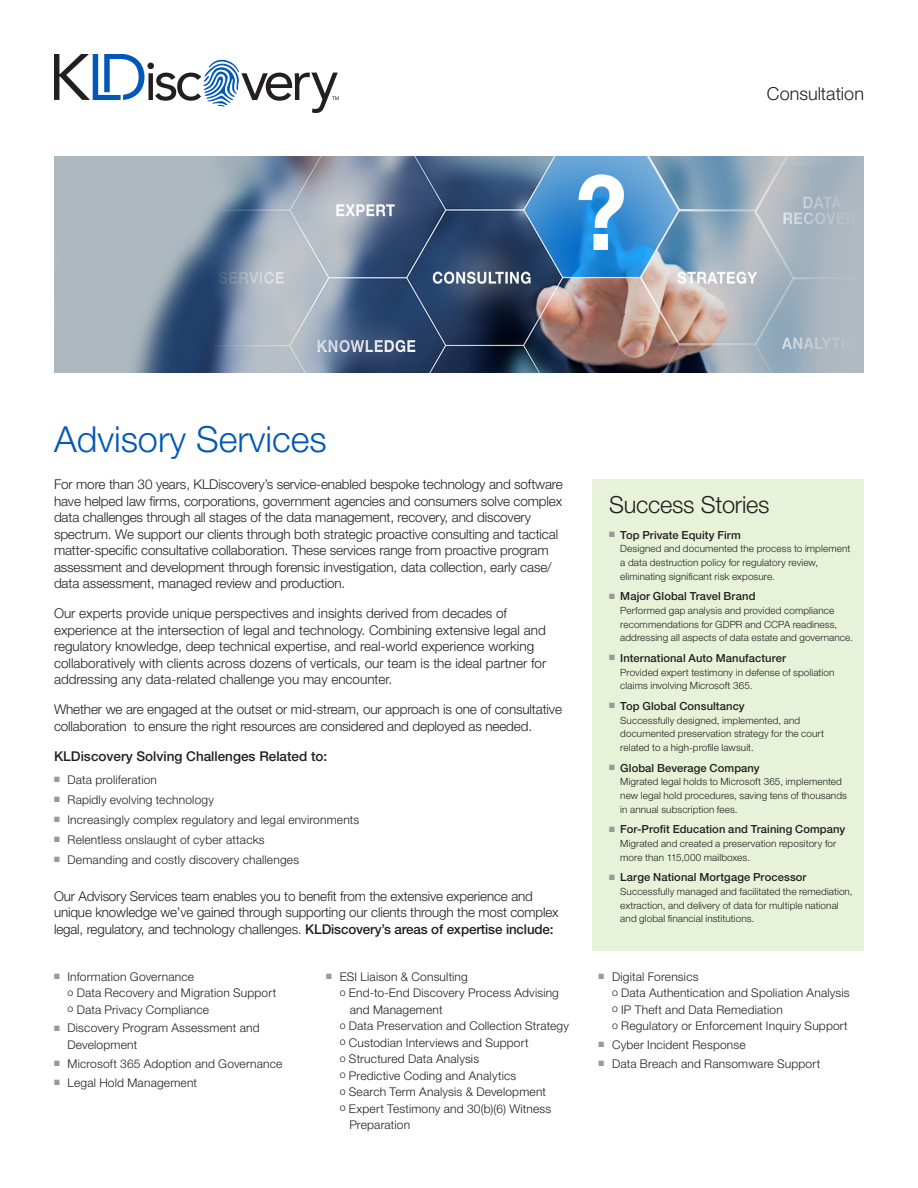
<style>
.page{position:relative;width:918px;height:1188px;background:#fff}
.page>*{position:absolute;margin:0;border:0;box-sizing:border-box;transform-origin:0 0}
.Headline{font:300 36px "Helvetica Neue LT Std";color:#0058b8}
.Feature_Callout{font:300 23.55px "Helvetica Neue LT Std";letter-spacing:-.01em;color:#231f20}
.t1{font:300 18px "Helvetica Neue LT Std";color:#231f20}
.Body{font:300 13.5px/16.5px "Helvetica Neue LT Std";letter-spacing:-.01em;color:#231f20}
.Subhead_2{font:500 13.5px "Helvetica Neue LT Std";color:#231f20}
.t2{font:300 12px/16.5px "Helvetica Neue LT Std";letter-spacing:.015em;color:#231f20}
.t3{font:500 11.1px "Helvetica Neue LT Std";letter-spacing:.01em;color:#231f20}
.t4{font:300 9.9px/13.6px "Helvetica Neue LT Std";letter-spacing:.01em;color:#231f20}
.s1{font-weight:500}
.s2{font-size:10.5px}
</style>
<div class="page">
<svg style="left:54px;top:54px;width:285px;height:59px"></svg>
<img style="left:55px;top:157px;width:808px;height:215px">
<div style="left:593px;top:479px;width:271px;height:471px;background:#e7f2d8"></div>
<h3 class="t1" style="left:767px;top:83px;width:99px">Consultation</h3>
<p class="Headline" style="left:54px;top:417px;width:274px">Advisory Services</p>
<p class="Body" style="left:54px;top:476px;width:510px">For more than 30 years, KLDiscovery’s service-enabled bespoke technology and software have helped law firms, corporations, government agencies and consumers solve complex data challenges through all stages of the data management, recovery, and discovery spectrum. We support our clients through both strategic proactive consulting and tactical matter-specific consultative collaboration. These services range from proactive program assessment and development through forensic investigation, data collection, early case/ data assessment, managed review and production.</p>
<p class="Body" style="left:54px;top:605px;width:494px">Our experts provide unique perspectives and insights derived from decades of experience at the intersection of legal and technology. Combining extensive legal and regulatory knowledge, deep technical expertise, and real-world experience working collaboratively with clients across dozens of verticals, our team is the ideal partner for addressing any data-related challenge you may encounter.</p>
<p class="Body" style="left:54px;top:701px;width:510px">Whether we are engaged at the outset or mid-stream, our approach is one of consultative collaboration to ensure the right resources are considered and deployed as needed.</p>
<p class="Subhead_2" style="left:54px;top:748px;width:275px">KLDiscovery Solving Challenges Related to:</p>
<p class="t2" style="left:68px;top:771px;width:91px">Data proliferation</p>
<p class="t2" style="left:68px;top:791px;width:148px">Rapidly evolving technology</p>
<p class="t2" style="left:68px;top:811px;width:293px">Increasingly complex regulatory and legal environments</p>
<p class="t2" style="left:68px;top:831px;width:199px">Relentless onslaught of cyber attacks</p>
<p class="t2" style="left:68px;top:851px;width:233px">Demanding and costly discovery challenges</p>
<p class="Body" style="left:54px;top:887px;width:506px">Our Advisory Services team enables you to benefit from the extensive experience and unique knowledge we’ve gained through supporting our clients through the most complex legal, regulatory, and technology challenges. <span class="s1">KLDiscovery’s areas of expertise include:</span></p>
<p class="t2" style="left:68px;top:968px;width:210px">Information Governance<br><span class="s2">o</span> Data Recovery and Migration Support <span class="s2">o</span> Data Privacy Compliance</p>
<p class="t2" style="left:68px;top:1020px;width:194px">Discovery Program Assessment and<br>Development</p>
<p class="t2" style="left:68px;top:1055px;width:216px">Microsoft 365 Adoption and Governance</p>
<p class="t2" style="left:68px;top:1074px;width:131px">Legal Hold Management</p>
<p class="t2" style="left:340px;top:968px;width:130px">ESI Liaison &amp; Consulting</p>
<p class="t2" style="left:340px;top:984px;width:221px"><span class="s2">o</span> End-to-End Discovery Process Advising</p>
<p class="t2" style="left:350px;top:1001px;width:94px">and Management</p>
<p class="t2" style="left:340px;top:1017px;width:231px"><span class="s2">o</span> Data Preservation and Collection Strategy</p>
<p class="t2" style="left:340px;top:1034px;width:190px"><span class="s2">o</span> Custodian Interviews and Support</p>
<p class="t2" style="left:340px;top:1050px;width:141px"><span class="s2">o</span> Structured Data Analysis</p>
<p class="t2" style="left:340px;top:1067px;width:178px"><span class="s2">o</span> Predictive Coding and Analytics</p>
<p class="t2" style="left:340px;top:1083px;width:208px"><span class="s2">o</span> Search Term Analysis &amp; Development</p>
<p class="t2" style="left:340px;top:1100px;width:213px"><span class="s2">o</span> Expert Testimony and 30(b)(6) Witness</p>
<p class="t2" style="left:349px;top:1116px;width:62px">Preparation</p>
<p class="Feature_Callout" style="left:609px;top:490px;width:162px">Success Stories</p>
<p class="t3" style="left:620px;top:528px;width:122px">Top Private Equity Firm</p>
<p class="t4" style="left:620px;top:542px;width:232px">Designed and documented the process to implement a data destruction policy for regulatory review, eliminating significant risk exposure.</p>
<p class="t3" style="left:620px;top:590px;width:137px">Major Global Travel Brand</p>
<p class="t4" style="left:620px;top:603px;width:234px">Performed gap analysis and provided compliance recommendations for GDPR and CCPA readiness, addressing all aspects of data estate and governance.</p>
<p class="t3" style="left:620px;top:651px;width:167px">International Auto Manufacturer</p>
<p class="t4" style="left:620px;top:665px;width:216px">Provided expert testimony in defense of spoliation claims involving Microsoft 365.</p>
<p class="t3" style="left:620px;top:699px;width:126px">Top Global Consultancy</p>
<p class="t4" style="left:620px;top:713px;width:205px">Successfully designed, implemented, and documented preservation strategy for the court related to a high-profile lawsuit.</p>
<p class="t3" style="left:620px;top:761px;width:141px">Global Beverage Company</p>
<p class="t4" style="left:620px;top:775px;width:228px">Migrated legal holds to Microsoft 365, implemented new legal hold procedures, saving tens of thousands in annual subscription fees.</p>
<p class="t3" style="left:620px;top:823px;width:227px">For-Profit Education and Training Company</p>
<p class="t4" style="left:620px;top:836px;width:218px">Migrated and created a preservation repository for more than 115,000 mailboxes.</p>
<p class="t3" style="left:620px;top:871px;width:188px">Large National Mortgage Processor</p>
<p class="t4" style="left:620px;top:884px;width:234px">Successfully managed and facilitated the remediation, extraction, and delivery of data for multiple national and global financial institutions.</p>
<p class="t2" style="left:612px;top:968px;width:239px">Digital Forensics<br><span class="s2">o</span> Data Authentication and Spoliation Analysis <span class="s2">o</span> IP Theft and Data Remediation<br><span class="s2">o</span> Regulatory or Enforcement Inquiry Support</p>
<p class="t2" style="left:612px;top:1036px;width:135px">Cyber Incident Response</p>
<p class="t2" style="left:612px;top:1055px;width:210px">Data Breach and Ransomware Support</p>
</div>
